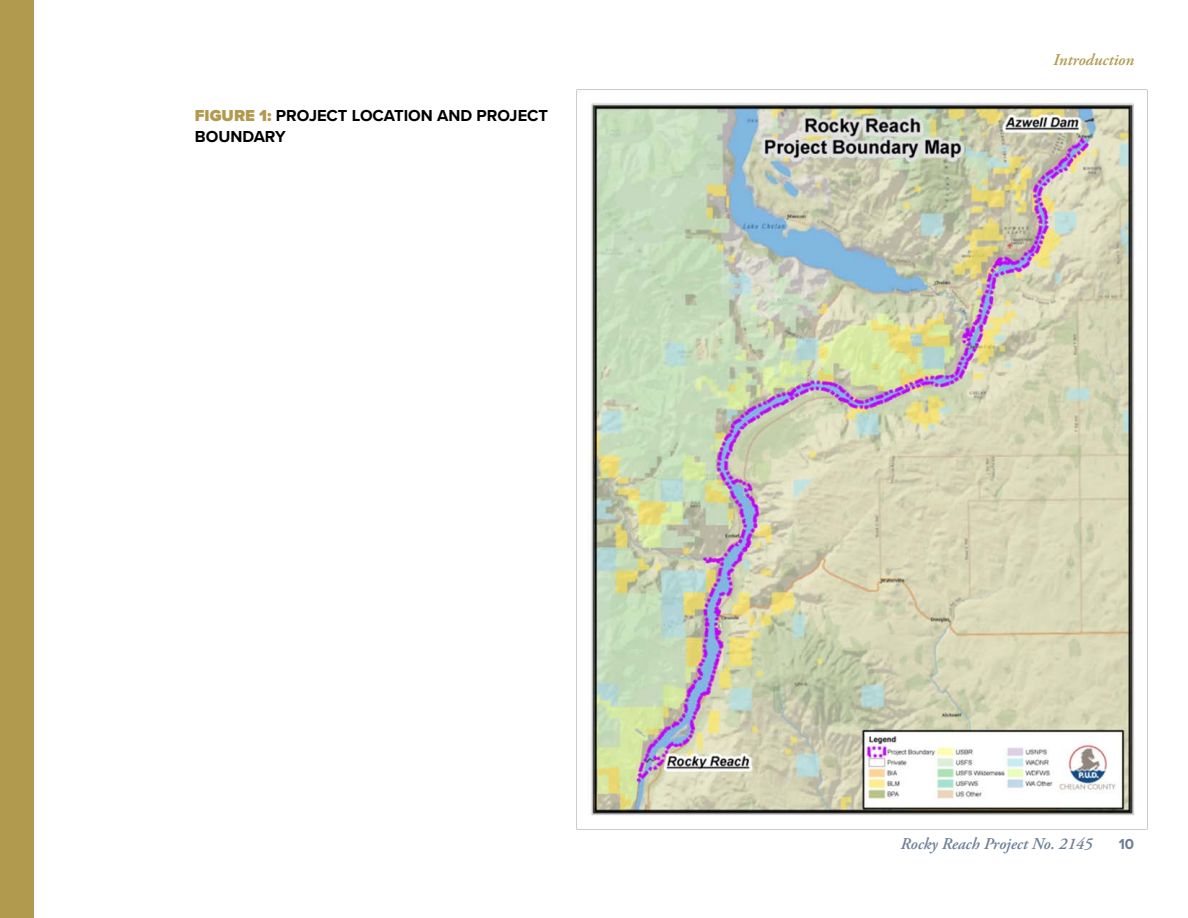
<style>
.page{position:relative;width:1188px;height:918px;background:#fff}
.page>*{position:absolute;margin:0;border:0;box-sizing:border-box;transform-origin:0 0}
.t1{font:700 16.5px/21.5px "Proxima Nova";color:#000}
.t2{font:italic 600 16.5px "Adobe Garamond Pro";color:#6e7f95}
.t3{font:italic 600 16.5px "Adobe Garamond Pro";color:#b1994e}
.t4{font:700 15px "Proxima Nova";color:#6e7f95}
.s1{font-weight:900;color:#b1994e}
</style>
<div class="page">
<img style="left:576px;top:89px;width:572px;height:740px">
<div style="left:0;top:0;width:34px;height:918px;background:#b1994e"></div>
<p class="t1" style="left:195px;top:104px;width:355px"><span class="s1">FIGURE 1:</span> PROJECT LOCATION AND PROJECT<br>BOUNDARY</p>
<p class="t3" style="left:1053px;top:50px;width:82px">Introduction</p>
<p class="t2" style="left:901px;top:834px;width:193px">Rocky Reach Project No. 2145</p>
<p class="t4" style="left:1119px;top:833px;width:17px">10</p>
</div>
